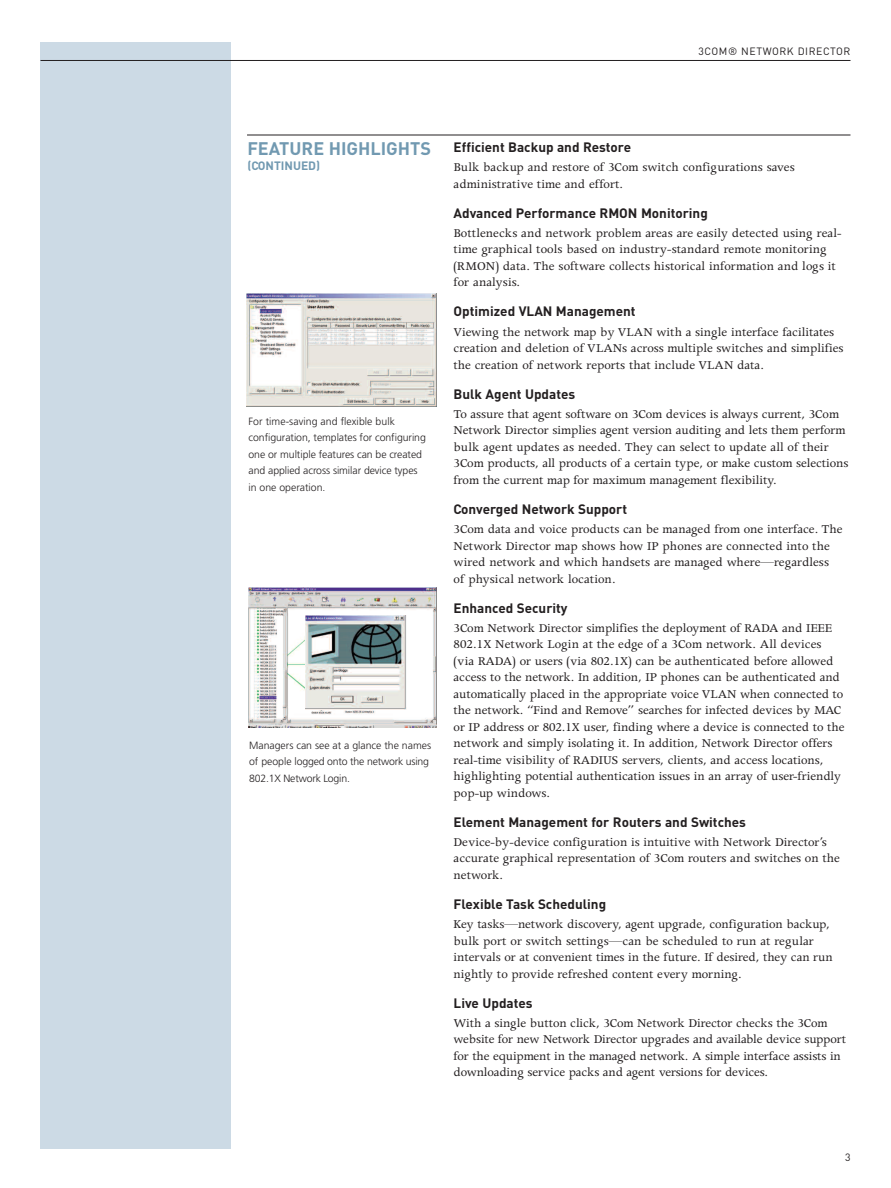
<style>
.page{position:relative;width:891px;height:1188px;background:#fff}
.page>*{position:absolute;margin:0;border:0;box-sizing:border-box;transform-origin:0 0}
.t1{font:700 18px "DIN";color:#7199b1}
.t2{font:13.5px/16.5px "Apollo";letter-spacing:-.005em;color:#231f20}
.t3{font:700 13.5px "DIN";color:#231f20}
.t4{font:700 12px "DIN";color:#7199b1}
.t5{font:300 10.5px/16.5px "Frutiger";letter-spacing:-.005em;color:#231f20}
.t6{font:10.5px "DIN";letter-spacing:.05em;color:#231f20}
</style>
<div class="page">
<div style="left:40px;top:42px;width:191px;height:1107px;background:#ccdae5"></div>
<hr style="left:40px;top:60px;width:810px;height:1px;background:#231f20">
<hr style="left:247px;top:135px;width:603px;height:1px;background:#231f20">
<img style="left:246px;top:293px;width:191px;height:113px">
<img style="left:249px;top:588px;width:188px;height:140px">
<img style="left:306px;top:615px;width:101px;height:95px">
<p class="t6" style="left:698px;top:45px;width:154px">3COM® NETWORK DIRECTOR</p>
<h1 class="t1" style="left:247px;top:138px;width:185px">FEATURE HIGHLIGHTS</h1>
<p class="t4" style="left:247px;top:158px;width:74px">(CONTINUED)</p>
<p class="t5" style="left:249px;top:414px;width:179px">For time-saving and flexible bulk configuration, templates for configuring one or multiple features can be created and applied across similar device types in one operation.</p>
<p class="t5" style="left:249px;top:738px;width:183px">Managers can see at a glance the names of people logged onto the network using<br>802.1X Network Login.</p>
<p class="t3" style="left:454px;top:139px;width:179px">Efficient Backup and Restore</p>
<p class="t2" style="left:454px;top:161px;width:343px">Bulk backup and restore of 3Com switch configurations saves administrative time and effort.</p>
<p class="t3" style="left:454px;top:205px;width:256px">Advanced Performance RMON Monitoring</p>
<p class="t2" style="left:454px;top:226px;width:389px">Bottlenecks and network problem areas are easily detected using real&shy;time graphical tools based on industry-standard remote monitoring (RMON) data. The software collects historical information and logs it for analysis.</p>
<p class="t3" style="left:454px;top:304px;width:184px">Optimized VLAN Management</p>
<p class="t2" style="left:454px;top:325px;width:391px">Viewing the network map by VLAN with a single interface facilitates creation and deletion of VLANs across multiple switches and simplifies the creation of network reports that include VLAN data.</p>
<p class="t3" style="left:454px;top:386px;width:123px">Bulk Agent Updates</p>
<p class="t2" style="left:454px;top:407px;width:396px">To assure that agent software on 3Com devices is always current, 3Com Network Director simplies agent version auditing and lets them perform bulk agent updates as needed. They can select to update all of their 3Com products, all products of a certain type, or make custom selections from the current map for maximum management flexibility.</p>
<p class="t3" style="left:454px;top:501px;width:175px">Converged Network Support</p>
<p class="t2" style="left:454px;top:522px;width:391px">3Com data and voice products can be managed from one interface. The Network Director map shows how IP phones are connected into the wired network and which handsets are managed where—regardless of physical network location.</p>
<p class="t3" style="left:454px;top:600px;width:116px">Enhanced Security</p>
<p class="t2" style="left:454px;top:621px;width:392px">3Com Network Director simplifies the deployment of RADA and IEEE 802.1X Network Login at the edge of a 3Com network. All devices (via RADA) or users (via 802.1X) can be authenticated before allowed access to the network. In addition, IP phones can be authenticated and automatically placed in the appropriate voice VLAN when connected to the network. “Find and Remove” searches for infected devices by MAC or IP address or 802.1X user, finding where a device is connected to the network and simply isolating it. In addition, Network Director offers real-time visibility of RADIUS servers, clients, and access locations, highlighting potential authentication issues in an array of user-friendly pop-up windows.</p>
<p class="t3" style="left:454px;top:814px;width:294px">Element Management for Routers and Switches</p>
<p class="t2" style="left:454px;top:835px;width:388px">Device-by-device configuration is intuitive with Network Director’s accurate graphical representation of 3Com routers and switches on the network.</p>
<p class="t3" style="left:454px;top:896px;width:154px">Flexible Task Scheduling</p>
<p class="t2" style="left:454px;top:917px;width:381px">Key tasks—network discovery, agent upgrade, configuration backup, bulk port or switch settings—can be scheduled to run at regular intervals or at convenient times in the future. If desired, they can run nightly to provide refreshed content every morning.</p>
<p class="t3" style="left:454px;top:995px;width:81px">Live Updates</p>
<p class="t2" style="left:454px;top:1016px;width:394px">With a single button click, 3Com Network Director checks the 3Com website for new Network Director upgrades and available device support for the equipment in the managed network. A simple interface assists in downloading service packs and agent versions for devices.</p>
<p class="t6" style="left:845px;top:1151px;width:7px">3</p>
</div>
